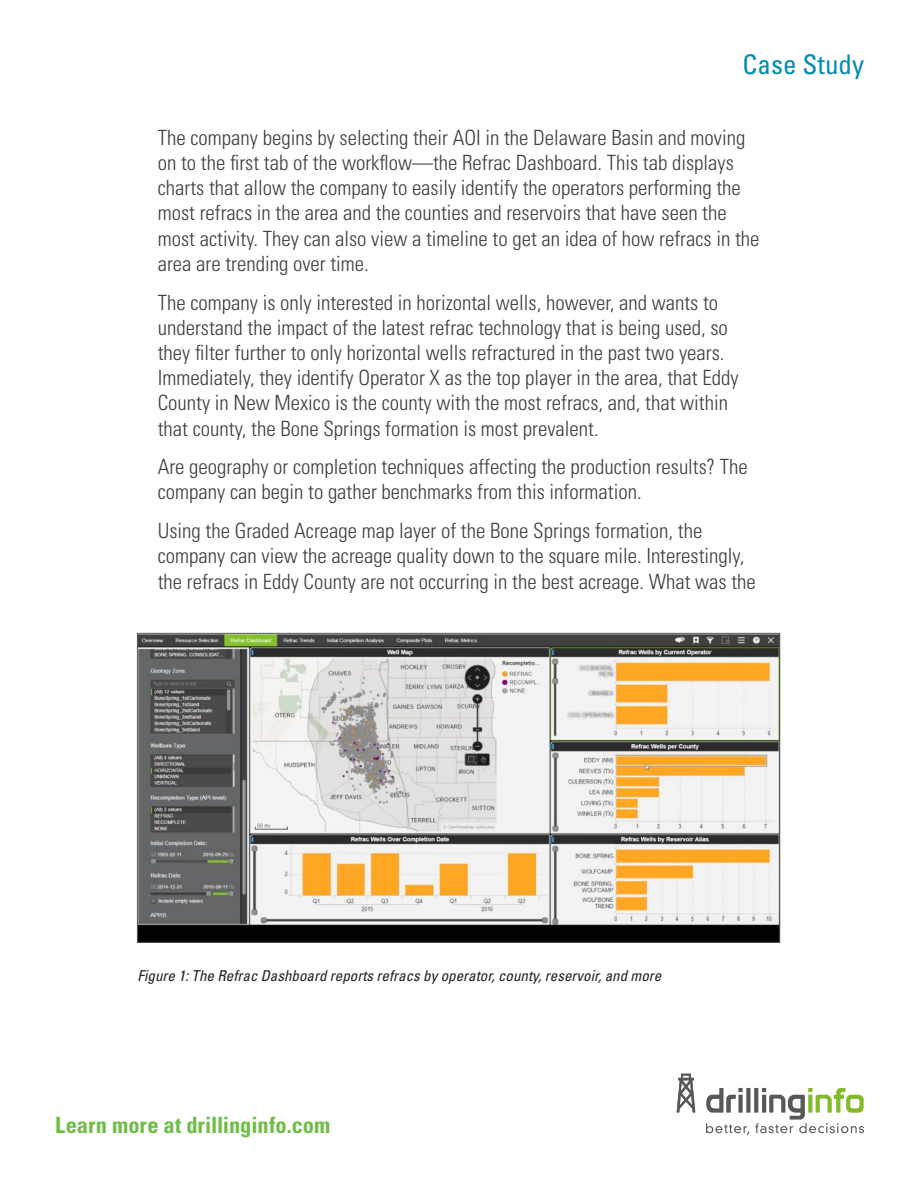
<style>
.page{position:relative;width:918px;height:1188px;background:#fff}
.page>*{position:absolute;margin:0;border:0;box-sizing:border-box;transform-origin:0 0}
.Running_Header{font:condensed 27px "Univers LT Std";color:#008bb3}
.t1{font:700 condensed 22.5px "Univers LT Std";color:#6fbe44}
.Text_Para{font:300 condensed 21px/25.2px "Univers LT Std";color:#3e3e3f}
.t2{font:italic condensed 15px "Univers LT Std";color:#231f20}
</style>
<div class="page">
<svg style="left:677px;top:1074px;width:18px;height:38px"></svg>
<svg style="left:706px;top:1088px;width:158px;height:47px"></svg>
<img style="left:139px;top:635px;width:639px;height:305px">
<p class="Running_Header" style="left:743px;top:47px;width:123px">Case Study</p>
<p class="Text_Para" style="left:158px;top:125px;width:603px">The company begins by selecting their AOI in the Delaware Basin and moving on to the first tab of the workflow—the Refrac Dashboard. This tab displays charts that allow the company to easily identify the operators performing the most refracs in the area and the counties and reservoirs that have seen the most activity. They can also view a timeline to get an idea of how refracs in the area are trending over time.</p>
<p class="Text_Para" style="left:158px;top:290px;width:582px">The company is only interested in horizontal wells, however, and wants to understand the impact of the latest refrac technology that is being used, so they filter further to only horizontal wells refractured in the past two years.<br>Immediately, they identify Operator X as the top player in the area, that Eddy County in New Mexico is the county with the most refracs, and, that within that county, the Bone Springs formation is most prevalent.</p>
<p class="Text_Para" style="left:158px;top:454px;width:592px">Are geography or completion techniques affecting the production results? The company can begin to gather benchmarks from this information.</p>
<p class="Text_Para" style="left:158px;top:518px;width:600px">Using the Graded Acreage map layer of the Bone Springs formation, the company can view the acreage quality down to the square mile. Interestingly, the refracs in Eddy County are not occurring in the best acreage. What was the</p>
<p class="t2" style="left:138px;top:966px;width:525px">Figure 1: The Refrac Dashboard reports refracs by operator, county, reservoir, and more</p>
<p class="t1" style="left:55px;top:1111px;width:277px">Learn more at drillinginfo.com</p>
</div>
